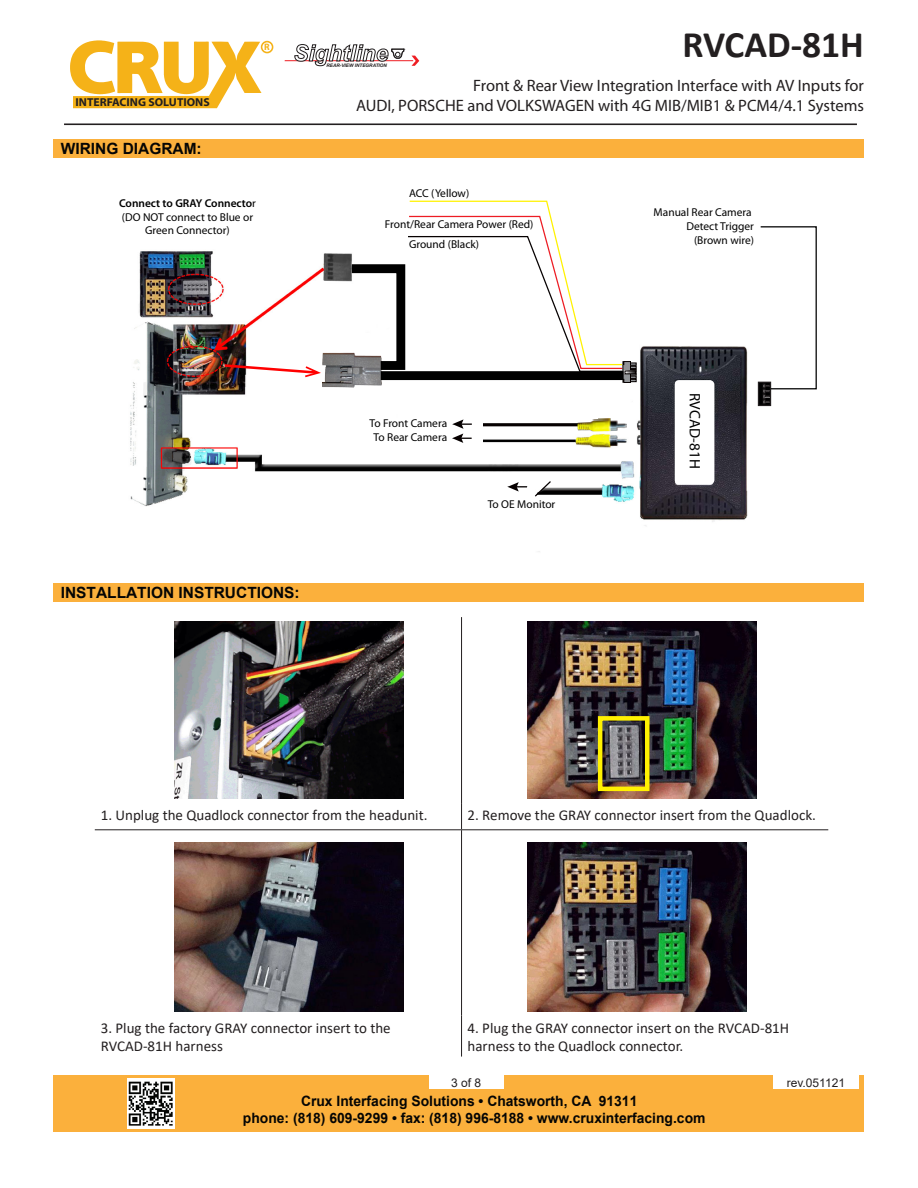
<style>
.page{position:relative;width:918px;height:1188px;background:#fff}
.page>*{position:absolute;margin:0;border:0;box-sizing:border-box;transform-origin:0 0}
.t1{font:700 37.5px "Calibri";color:#231f20}
.t2{font:16.5px "Myriad Pro";color:#231f20}
.t3{font:700 15.45px "Arial";color:#050504}
.t4{font:15.15px "Myriad Pro";color:#000}
.t5{font:15px/18px "Calibri";color:#231f20}
.t6{font:700 14.25px/17.1px "Arial";color:#050504}
.t7{font:12px "Arial";color:#231f20}
.t8{font:700 11.55px "Myriad Pro";color:#231f20}
.t9{font:11.4px/13.6px "Myriad Pro";color:#000}
.t10{font:700 9.3px "Myriad Pro";color:#f5b218}
.t11{font:italic 700 4.8px "Arial";color:#231f20}
.s1{font-weight:600}
</style>
<div class="page">
<div style="left:54px;top:1076px;width:810px;height:56px;background:#fbb03c"></div>
<img style="left:127px;top:1079px;width:48px;height:49px">
<div style="left:429px;top:1076px;width:74px;height:13px;background:#fff"></div>
<div style="left:774px;top:1076px;width:85px;height:13px;background:#fff"></div>
<div style="left:54px;top:139px;width:810px;height:19px;background:#fbb03c"></div>
<hr style="left:64px;top:123px;width:793px;height:2px;background:#231f20">
<svg style="left:70px;top:40px;width:191px;height:68px"></svg>
<div style="left:261px;top:41px;width:12px;height:12px;border:2px solid #f5b218;border-radius:50%"></div>
<hr style="left:285px;top:60px;width:128px;height:1px;background:#ee1d23">
<svg style="left:412px;top:56px;width:7px;height:10px"></svg>
<svg style="left:294px;top:44px;width:111px;height:23px"></svg>
<img style="left:130px;top:251px;width:642px;height:301px">
<div style="left:623px;top:361px;width:8px;height:22px;border:1px solid #060000"></div>
<svg style="left:508px;top:482px;width:19px;height:10px"></svg>
<svg style="left:533px;top:480px;width:19px;height:18px"></svg>
<img style="left:322px;top:352px;width:59px;height:37px">
<svg style="left:343px;top:200px;width:294px;height:182px"></svg>
<div style="left:381px;top:371px;width:242px;height:9px;background:#000"></div>
<svg style="left:222px;top:363px;width:99px;height:14px"></svg>
<div style="left:675px;top:380px;width:39px;height:104px;background:#fff;border-radius:5px"></div>
<hr style="left:408px;top:423px;width:175px;height:3px;background:#060000">
<img style="left:577px;top:418px;width:50px;height:14px">
<div style="left:401px;top:418px;width:82px;height:32px;background:#fff"></div>
<svg style="left:452px;top:419px;width:20px;height:24px"></svg>
<div style="left:758px;top:382px;width:13px;height:24px;border:1px solid #231f20"></div>
<svg style="left:759px;top:226px;width:58px;height:178px"></svg>
<hr style="left:95px;top:829px;width:367px;height:1px;background:#231f20">
<hr style="left:462px;top:829px;width:366px;height:1px;background:#231f20">
<hr style="left:461px;top:617px;width:1px;height:186px;background:#231f20">
<svg style="left:461px;top:803px;width:1px;height:26px"></svg>
<hr style="left:461px;top:830px;width:1px;height:185px;background:#231f20">
<hr style="left:461px;top:1015px;width:1px;height:42px;background:#231f20">
<div style="left:54px;top:583px;width:810px;height:19px;background:#fbb03c"></div>
<img style="left:175px;top:622px;width:229px;height:177px">
<img style="left:527px;top:622px;width:229px;height:177px">
<div style="left:598px;top:716px;width:52px;height:75px;border:4px solid #fff101"></div>
<img style="left:175px;top:843px;width:229px;height:169px">
<img style="left:528px;top:843px;width:218px;height:169px">
<p class="t10" style="left:264px;top:41px;width:7px">R</p>
<p class="t8" style="left:76px;top:95px;width:136px">INTERFACING SOLUTIONS</p>
<p class="t3" style="left:61px;top:138px;width:142px">WIRING DIAGRAM:</p>
<p class="t9" style="left:119px;top:196px;width:138px;text-align:center"><span class="s1">Connect to GRAY Connecto</span>r (DO NOT connect to Blue or<br>Green Connector)</p>
<p class="t1" style="left:682px;top:18px;width:183px">RVCAD-81H</p>
<p class="t2" style="left:473px;top:75px;width:392px">Front &amp; Rear View Integration Interface with AV Inputs for</p>
<p class="t2" style="left:356px;top:95px;width:509px">AUDI, PORSCHE and VOLKSWAGEN with 4G MIB/MIB1 &amp; PCM4/4.1 Systems</p>
<p class="t11" style="left:326px;top:62px;width:62px">REAR-VIEW INTEGRATION</p>
<p class="t9" style="left:409px;top:186px;width:62px">ACC (Yellow)</p>
<p class="t9" style="left:409px;top:214px;width:126px;line-height:19.8px;text-indent:-24px">Front/Rear Camera Power (Red)<br>Ground (Black)</p>
<p class="t9" style="left:654px;top:206px;width:102px;text-align:right">Manual Rear Camera<br>Detect Trigger (Brown wire)</p>
<p class="t3" style="left:61px;top:581px;width:240px">INSTALLATION INSTRUCTIONS:</p>
<p class="t9" style="left:370px;top:416px;width:79px">To Front Camera</p>
<p class="t9" style="left:374px;top:430px;width:75px">To Rear Camera</p>
<p class="t9" style="left:488px;top:497px;width:69px">To OE Monitor</p>
<p class="t4" style="left:704px;top:393px;width:77px;rotate:90deg">RVCAD-81H</p>
<p class="t5" style="left:101px;top:806px;width:328px">1. Unplug the Quadlock connector from the headunit.</p>
<p class="t5" style="left:468px;top:806px;width:350px">2. Remove the GRAY connector insert from the Quadlock.</p>
<p class="t5" style="left:101px;top:1018px;width:291px">3. Plug the factory GRAY connector insert to the<br>RVCAD-81H harness</p>
<p class="t5" style="left:468px;top:1018px;width:323px">4. Plug the GRAY connector insert on the RVCAD-81H harness to the Quadlock connector.</p>
<p class="t7" style="left:451px;top:1074px;width:32px">3 of 8</p>
<p class="t6" style="left:243px;top:1092px;width:464px;text-indent:58px">Crux Interfacing Solutions • Chatsworth, CA 91311<br>phone: (818) 609-9299 • fax: (818) 996-8188 • www.cruxinterfacing.com</p>
<p class="t7" style="left:787px;top:1074px;width:60px">rev.051121</p>
</div>
